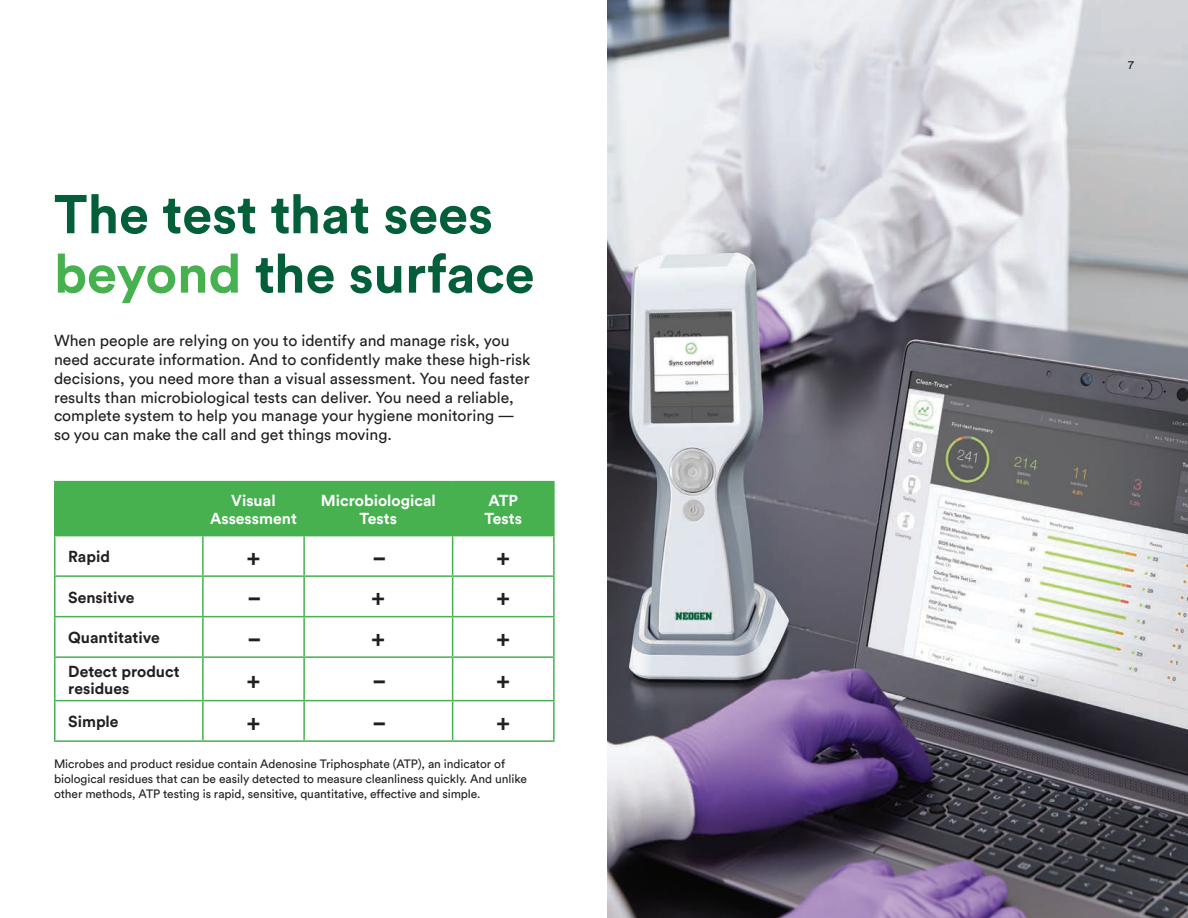
<style>
.page{position:relative;width:1188px;height:918px;background:#fff}
.page>*{position:absolute;margin:0;border:0;box-sizing:border-box;transform-origin:0 0}
.t1{font:700 54px/59.4px "Circular Std";color:#035e3a}
.t2{font:700 24px "Circular Std";color:#231f20}
.t3{font:700 24px "Circular Std";color:#231f20;scale:1.6 1}
.t4{font:15.75px/18.9px "Circular Std";color:#231f20}
.t5{font:700 15.75px/17.2px "Circular Std";color:#231f20}
.t6{font:700 15.75px/17.2px "Circular Std";color:#fff;text-align:center}
.t7{font:12px/15px "Circular Std";letter-spacing:-.005em;color:#231f20}
.s1{color:#47b04f}
</style>
<div class="page">
<img style="left:608px;top:0;width:580px;height:918px">
<div style="left:56px;top:482px;width:497px;height:53px;background:#47b04f"></div>
<svg style="left:56px;top:536px;width:497px;height:204px"></svg>
<hr style="left:54px;top:536px;width:2px;height:39px;background:#47b04f">
<hr style="left:202px;top:536px;width:2px;height:39px;background:#47b04f">
<hr style="left:303px;top:536px;width:2px;height:39px;background:#47b04f">
<hr style="left:452px;top:536px;width:1px;height:39px;background:#47b04f">
<hr style="left:553px;top:536px;width:2px;height:39px;background:#47b04f">
<hr style="left:54px;top:575px;width:149px;height:2px;background:#47b04f">
<hr style="left:54px;top:577px;width:2px;height:39px;background:#47b04f">
<hr style="left:203px;top:575px;width:101px;height:2px;background:#47b04f">
<hr style="left:202px;top:577px;width:2px;height:39px;background:#47b04f">
<hr style="left:304px;top:575px;width:149px;height:2px;background:#47b04f">
<hr style="left:303px;top:577px;width:2px;height:39px;background:#47b04f">
<hr style="left:453px;top:575px;width:102px;height:2px;background:#47b04f">
<hr style="left:452px;top:577px;width:1px;height:39px;background:#47b04f">
<hr style="left:553px;top:577px;width:2px;height:39px;background:#47b04f">
<hr style="left:54px;top:616px;width:149px;height:1px;background:#47b04f">
<hr style="left:54px;top:617px;width:2px;height:39px;background:#47b04f">
<hr style="left:203px;top:616px;width:101px;height:1px;background:#47b04f">
<hr style="left:202px;top:617px;width:2px;height:39px;background:#47b04f">
<hr style="left:304px;top:616px;width:149px;height:1px;background:#47b04f">
<hr style="left:303px;top:617px;width:2px;height:39px;background:#47b04f">
<hr style="left:453px;top:616px;width:102px;height:1px;background:#47b04f">
<hr style="left:452px;top:617px;width:1px;height:39px;background:#47b04f">
<hr style="left:553px;top:617px;width:2px;height:39px;background:#47b04f">
<hr style="left:54px;top:656px;width:149px;height:2px;background:#47b04f">
<hr style="left:54px;top:658px;width:2px;height:42px;background:#47b04f">
<hr style="left:203px;top:656px;width:101px;height:2px;background:#47b04f">
<hr style="left:202px;top:658px;width:2px;height:42px;background:#47b04f">
<hr style="left:304px;top:656px;width:149px;height:2px;background:#47b04f">
<hr style="left:303px;top:658px;width:2px;height:42px;background:#47b04f">
<hr style="left:453px;top:656px;width:102px;height:2px;background:#47b04f">
<hr style="left:452px;top:658px;width:1px;height:42px;background:#47b04f">
<hr style="left:553px;top:658px;width:2px;height:42px;background:#47b04f">
<hr style="left:54px;top:700px;width:149px;height:1px;background:#47b04f">
<hr style="left:54px;top:701px;width:2px;height:39px;background:#47b04f">
<hr style="left:203px;top:700px;width:101px;height:1px;background:#47b04f">
<hr style="left:202px;top:701px;width:2px;height:39px;background:#47b04f">
<hr style="left:304px;top:700px;width:149px;height:1px;background:#47b04f">
<hr style="left:303px;top:701px;width:2px;height:39px;background:#47b04f">
<hr style="left:453px;top:700px;width:102px;height:1px;background:#47b04f">
<hr style="left:452px;top:701px;width:1px;height:39px;background:#47b04f">
<hr style="left:553px;top:701px;width:2px;height:39px;background:#47b04f">
<hr style="left:54px;top:740px;width:149px;height:2px;background:#47b04f">
<hr style="left:203px;top:740px;width:101px;height:2px;background:#47b04f">
<hr style="left:304px;top:740px;width:149px;height:2px;background:#47b04f">
<hr style="left:453px;top:740px;width:102px;height:2px;background:#47b04f">
<hr style="left:54px;top:481px;width:149px;height:1px;background:#47b04f">
<hr style="left:54px;top:482px;width:2px;height:53px;background:#47b04f">
<hr style="left:203px;top:481px;width:101px;height:1px;background:#47b04f">
<hr style="left:304px;top:481px;width:149px;height:1px;background:#47b04f">
<hr style="left:453px;top:481px;width:102px;height:1px;background:#47b04f">
<hr style="left:553px;top:482px;width:2px;height:53px;background:#47b04f">
<hr style="left:54px;top:535px;width:149px;height:1px;background:#47b04f">
<hr style="left:203px;top:535px;width:101px;height:1px;background:#47b04f">
<hr style="left:304px;top:535px;width:149px;height:1px;background:#47b04f">
<hr style="left:453px;top:535px;width:102px;height:1px;background:#47b04f">
<h1 class="t1" style="left:54px;top:183px;width:482px">The test that sees <span class="s1">beyond</span> the surface</h1>
<p class="t4" style="left:54px;top:331px;width:478px">When people are relying on you to identify and manage risk, you need accurate information. And to confidently make these high-risk decisions, you need more than a visual assessment. You need faster results than microbiological tests can deliver. You need a reliable, complete system to help you manage your hygiene monitoring — so you can make the call and get things moving.</p>
<p class="t6" style="left:210px;top:492px;width:88px">Visual<br>Assessment</p>
<p class="t6" style="left:321px;top:492px;width:117px">Microbiological<br>Tests</p>
<p class="t6" style="left:484px;top:492px;width:39px;text-align:left">ATP<br>Tests</p>
<p class="t5" style="left:68px;top:548px;width:43px">Rapid</p>
<h2 class="t2" style="left:246px;top:542px;width:16px">+</h2>
<h2 class="t3" style="left:372px;top:542px;width:11px">-</h2>
<h2 class="t2" style="left:496px;top:542px;width:16px">+</h2>
<p class="t5" style="left:68px;top:588px;width:68px">Sensitive</p>
<h2 class="t3" style="left:247px;top:582px;width:11px">-</h2>
<h2 class="t2" style="left:371px;top:582px;width:16px">+</h2>
<h2 class="t2" style="left:496px;top:582px;width:16px">+</h2>
<p class="t5" style="left:68px;top:629px;width:93px">Quantitative</p>
<h2 class="t3" style="left:247px;top:623px;width:11px">-</h2>
<h2 class="t2" style="left:371px;top:623px;width:16px">+</h2>
<h2 class="t2" style="left:496px;top:623px;width:16px">+</h2>
<p class="t5" style="left:68px;top:662px;width:113px">Detect product residues</p>
<h2 class="t2" style="left:246px;top:665px;width:16px">+</h2>
<h2 class="t3" style="left:372px;top:665px;width:11px">-</h2>
<h2 class="t2" style="left:496px;top:665px;width:16px">+</h2>
<p class="t5" style="left:68px;top:713px;width:52px">Simple</p>
<h2 class="t2" style="left:246px;top:707px;width:16px">+</h2>
<h2 class="t3" style="left:372px;top:707px;width:11px">-</h2>
<h2 class="t2" style="left:496px;top:707px;width:16px">+</h2>
<p class="t7" style="left:54px;top:756px;width:474px">Microbes and product residue contain Adenosine Triphosphate (ATP), an indicator of biological residues that can be easily detected to measure cleanliness quickly. And unlike other methods, ATP testing is rapid, sensitive, quantitative, effective and simple.</p>
<p class="t7" style="left:1128px;top:57px;width:7px">7</p>
</div>
